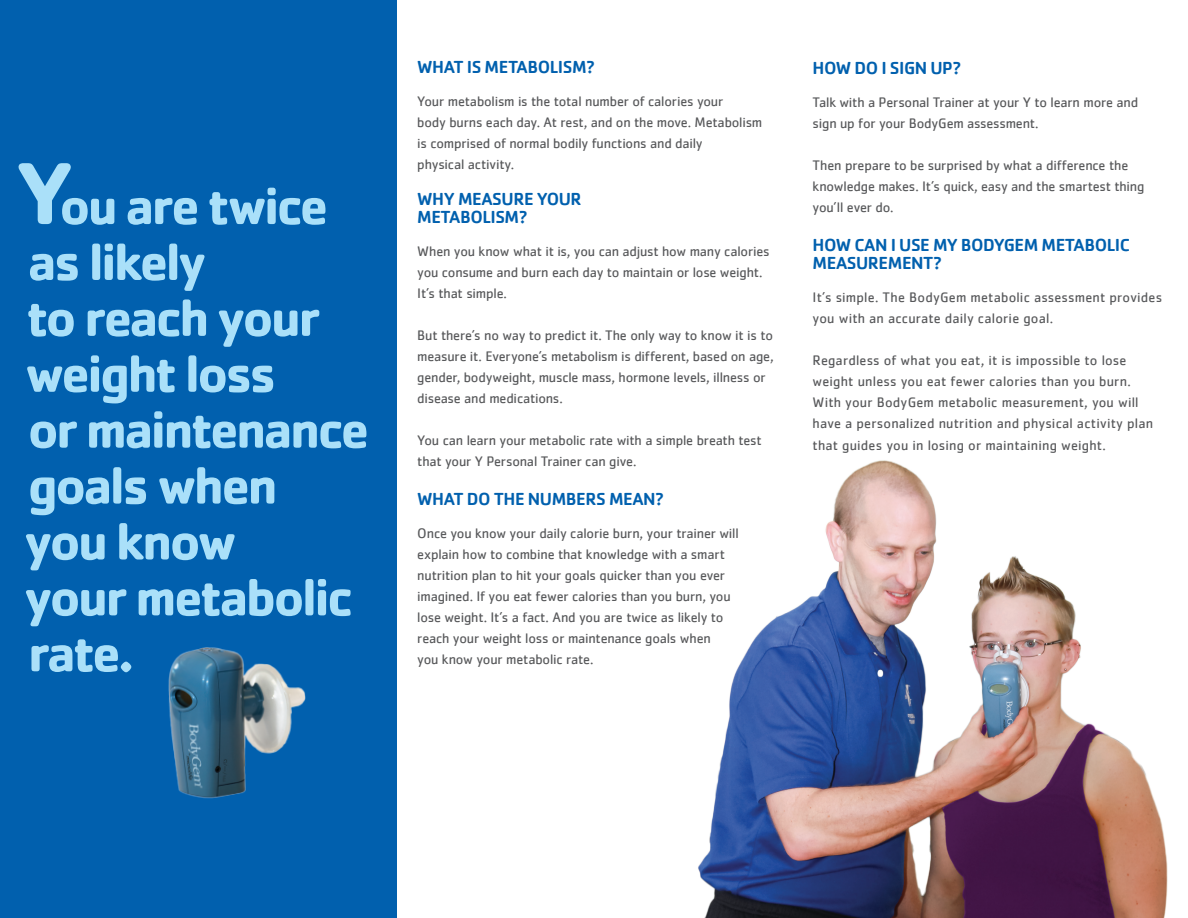
<style>
.page{position:relative;width:1188px;height:918px;background:#fff}
.page>*{position:absolute;margin:0;border:0;box-sizing:border-box;transform-origin:0 0}
.t1{font:700 52.95px/55.9px "Cachet";letter-spacing:-.055em;color:#aae0f9}
.t2{font:500 18px/18px "Cachet";letter-spacing:-.025em;color:#0160ae}
.t3{font:14.25px/21px "Cachet";letter-spacing:-.01em;color:#57585a}
.t4{font:14.25px/21px "Cachet";letter-spacing:.01em;color:#57585a}
.s1{font-size:91.2px}
</style>
<div class="page">
<div style="left:0;top:0;width:397px;height:918px;background:#0160ae"></div>
<img style="left:698px;top:460px;width:470px;height:458px">
<img style="left:168px;top:647px;width:138px;height:152px">
<h1 class="t1" style="left:16px;top:176px;width:355px"><span class="s1">Y</span>ou are twice as likely<br>to reach your weight loss<br>or maintenance goals when<br>you know<br>your metabolic rate.</h1>
<p class="t2" style="left:417px;top:58px;width:180px">WHAT IS METABOLISM?</p>
<p class="t3" style="left:417px;top:91px;width:346px">Your metabolism is the total number of calories your<br>body burns each day. At rest, and on the move. Metabolism is comprised of normal bodily functions and daily<br>physical activity.</p>
<p class="t2" style="left:417px;top:190px;width:166px">WHY MEASURE YOUR<br>METABOLISM?</p>
<p class="t3" style="left:417px;top:241px;width:354px">When you know what it is, you can adjust how many calories you consume and burn each day to maintain or lose weight.<br>It’s that simple.</p>
<p class="t3" style="left:417px;top:325px;width:358px">But there’s no way to predict it. The only way to know it is to measure it. Everyone’s metabolism is different, based on age, gender, bodyweight, muscle mass, hormone levels, illness or disease and medications.</p>
<p class="t3" style="left:417px;top:430px;width:346px">You can learn your metabolic rate with a simple breath test that your Y Personal Trainer can give.</p>
<p class="t2" style="left:417px;top:490px;width:124px">WHAT DO THE NUM</p>
<p class="t2" style="left:566px;top:490px;width:100px">BERS MEAN?</p>
<p class="t3" style="left:417px;top:523px;width:323px">Once you know your daily calorie burn, your trainer will explain how to combine that knowledge with a smart nutrition plan to hit your goals quicker than you ever imagined. If you eat fewer calories than you burn, you lose weight. It’s a fact. And you are twice as likely to reach your weight loss or maintenance goals when<br>you know your metabolic rate.</p>
<p class="t2" style="left:812px;top:59px;width:150px">HOW DO I SIGN UP?</p>
<p class="t3" style="left:812px;top:92px;width:327px">Talk with a Personal Trainer at your Y to learn more and sign up for your BodyGem assessment.</p>
<p class="t3" style="left:812px;top:155px;width:333px">Then prepare to be surprised by what a difference the knowledge makes. It’s quick, easy and the smartest thing you’ll ever do.</p>
<p class="t2" style="left:812px;top:236px;width:254px">HOW CAN I USE MY BODYGEM METABO</p>
<p class="t2" style="left:1106px;top:236px;width:25px">LIC</p>
<p class="t2" style="left:812px;top:254px;width:131px">MEASUREMENT?</p>
<p class="t4" style="left:812px;top:287px;width:351px">It’s simple. The BodyGem metabolic assessment provides you with an accurate daily calorie goal.</p>
<p class="t4" style="left:812px;top:350px;width:342px">Regardless of what you eat, it is impossible to lose weight unless you eat fewer calories than you burn.<br>With your BodyGem metabolic measurement, you will have a personalized nutrition and physical activity plan that guides you in losing or maintaining weight.</p>
</div>
